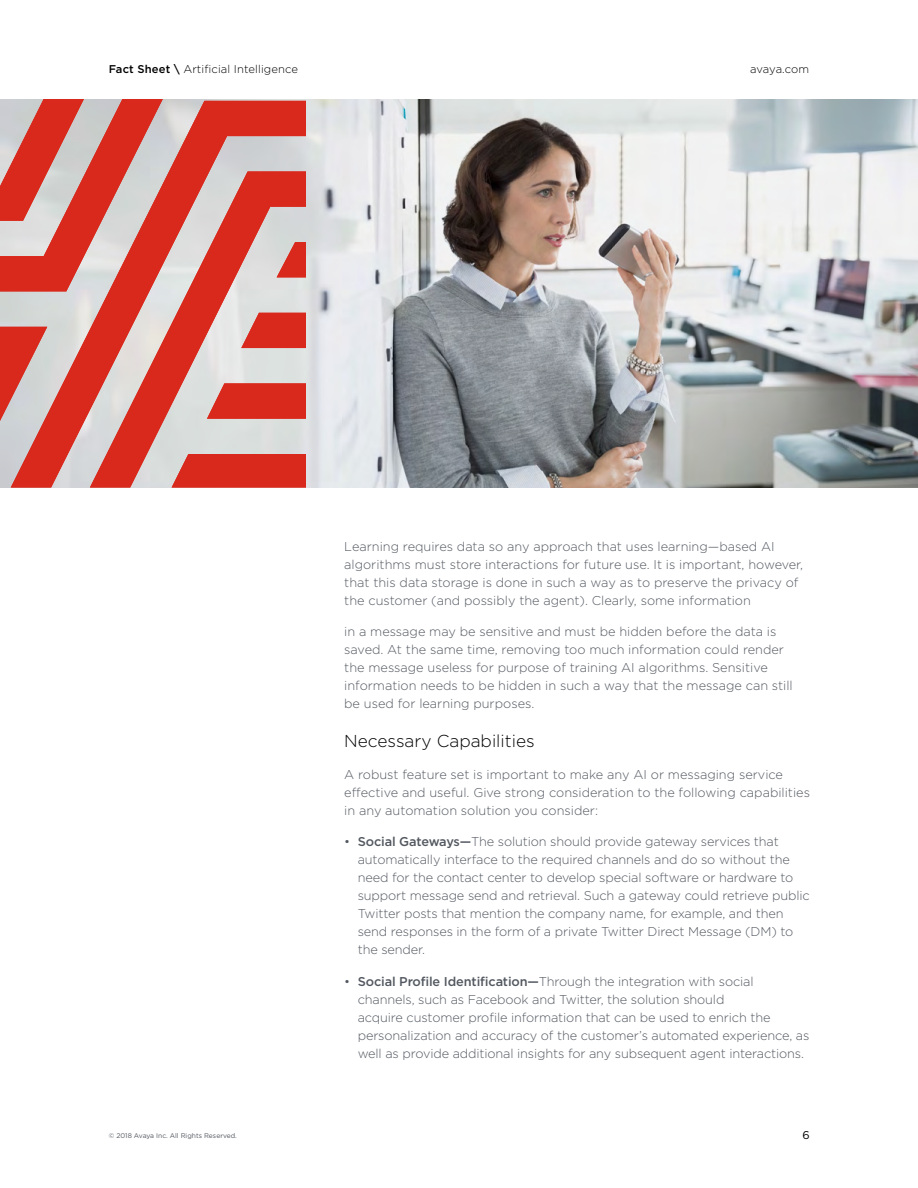
<style>
.page{position:relative;width:918px;height:1188px;background:#fff}
.page>*{position:absolute;margin:0;border:0;box-sizing:border-box;transform-origin:0 0}
.t1{font:300 17.25px "Gotham";color:#000}
.t2{font:300 12.75px/18px "Gotham";letter-spacing:-.01em;color:#535860}
.t3{font:300 11.25px "Gotham";letter-spacing:.01em;color:#000}
.t4{font:300 11.25px "Gotham";letter-spacing:-.01em;color:#000}
.t5{font:11.25px "Gotham";color:#000}
.t6{font:6.75px "Gotham";color:#535860}
.s1{font-weight:500}
</style>
<div class="page">
<img style="left:306px;top:99px;width:612px;height:389px">
<svg style="left:11px;top:101px;width:295px;height:386px;background:#d68681"></svg>
<svg style="left:90px;top:171px;width:216px;height:317px;background:#da9690"></svg>
<svg style="left:277px;top:242px;width:29px;height:35px"></svg>
<svg style="left:241px;top:313px;width:65px;height:35px;background:#d94136"></svg>
<svg style="left:207px;top:383px;width:99px;height:36px;background:#d9392d"></svg>
<svg style="left:172px;top:454px;width:134px;height:34px;background:#d83428"></svg>
<svg style="left:0;top:327px;width:47px;height:94px;background:#d47d77"></svg>
<svg style="left:0;top:99px;width:163px;height:192px;background:#d67b74"></svg>
<p class="t3" style="left:109px;top:63px;width:191px"><span class="s1">Fact Sheet \</span> Artificial Intelligence</p>
<p class="t4" style="left:750px;top:63px;width:60px">avaya.com</p>
<p class="t6" style="left:109px;top:1132px;width:130px">© 2018 Avaya Inc. All Rights Reserved.</p>
<p class="t2" style="left:344px;top:537px;width:460px">Learning requires data so any approach that uses learning—based AI algorithms must store interactions for future use. It is important, however, that this data storage is done in such a way as to preserve the privacy of the customer (and possibly the agent). Clearly, some information</p>
<p class="t2" style="left:344px;top:622px;width:450px">in a message may be sensitive and must be hidden before the data is saved. At the same time, removing too much information could render the message useless for purpose of training AI algorithms. Sensitive information needs to be hidden in such a way that the message can still be used for learning purposes.</p>
<h1 class="t1" style="left:344px;top:732px;width:192px">Necessary Capabilities</h1>
<p class="t2" style="left:344px;top:765px;width:467px">A robust feature set is important to make any AI or messaging service effective and useful. Give strong consideration to the following capabilities in any automation solution you consider:</p>
<p class="t2" style="left:358px;top:832px;width:454px;text-indent:-14px">• <span class="s1">Social Gateways—</span>The solution should provide gateway services that automatically interface to the required channels and do so without the need for the contact center to develop special software or hardware to support message send and retrieval. Such a gateway could retrieve public Twitter posts that mention the company name, for example, and then send responses in the form of a private Twitter Direct Message (DM) to the sender.</p>
<p class="t2" style="left:358px;top:972px;width:453px;text-indent:-14px">• <span class="s1">Social Profile Identification—</span>Through the integration with social channels, such as Facebook and Twitter, the solution should<br>acquire customer profile information that can be used to enrich the personalization and accuracy of the customer’s automated experience, as well as provide additional insights for any subsequent agent interactions.</p>
<p class="t5" style="left:802px;top:1129px;width:9px">6</p>
</div>
